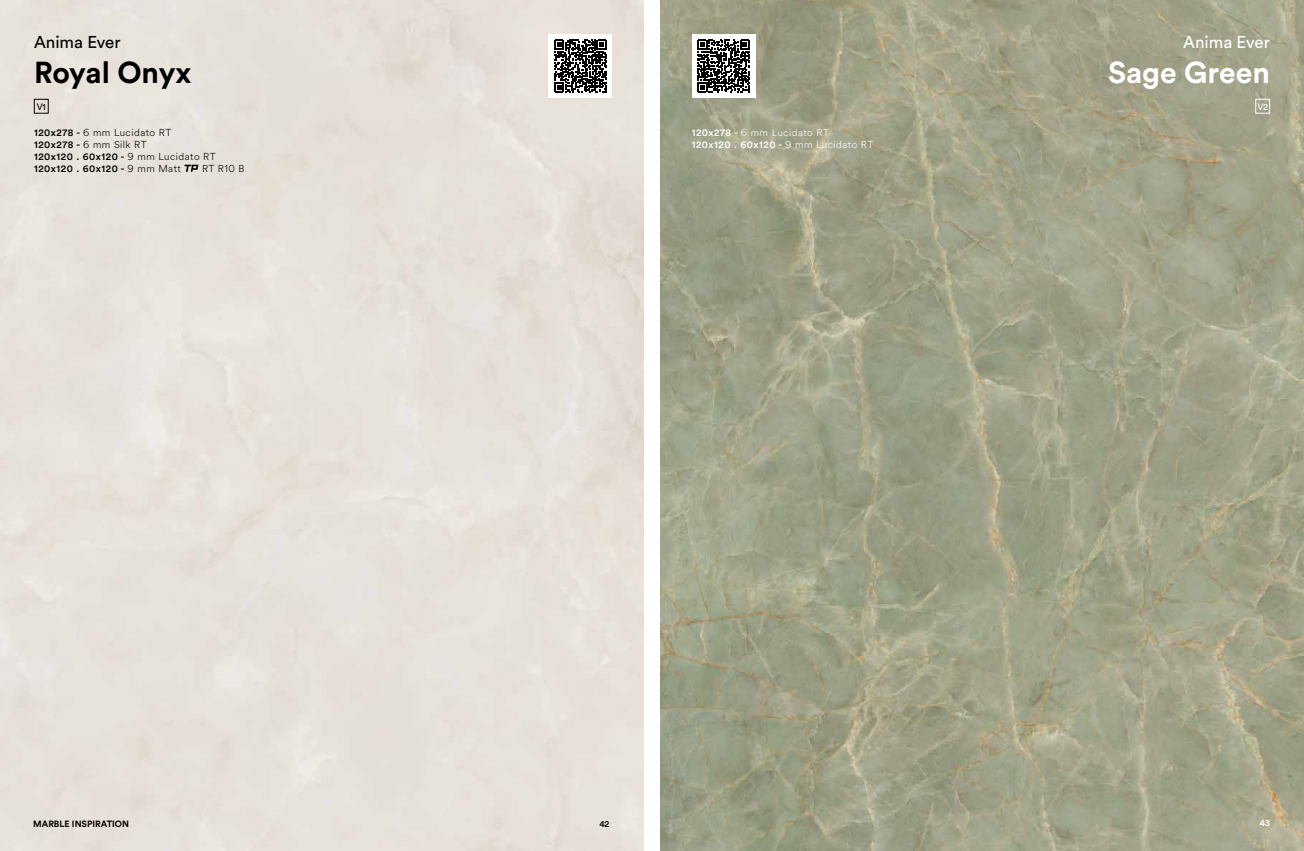
<style>
.page{position:relative;width:1304px;height:851px;background:#fff}
.page>*{position:absolute;margin:0;border:0;box-sizing:border-box;transform-origin:0 0}
.t1{font:700 30px "Circular Std";letter-spacing:-.01em;color:#000}
.t2{font:700 30px "Circular Std";color:#fff}
.t3{font:17px "Circular Std";color:#000}
.t4{font:17px "Circular Std";color:#fff}
.t5{font:500 10px/12px "Circular Std";letter-spacing:.05em;color:#000}
.t6{font:300 10px/12px "Circular Spotify Text";letter-spacing:.05em;color:#000}
.t7{font:500 10px "Circular Std";letter-spacing:.05em;color:#fff}
.t8{font:300 10px "Circular Spotify Text";letter-spacing:.05em;color:#fff}
.t9{font:9.2px "Circular Std";color:#000}
.t10{font:9.2px "Circular Std";color:#fff}
.t11{font:700 9px "Circular Std";color:#000}
.t12{font:500 9px "Circular Std";color:#000}
.t13{font:500 9px "Circular Std";color:#fff}
.s1{font-family:"Circular Std";font-weight:500}
.s2{font-family:"Circular Spotify Text";font-weight:300}
</style>
<div class="page">
<div style="left:0;top:0;width:643px;height:850px;background:#e7e1d9"></div>
<div style="left:34px;top:99px;width:15px;height:14px;border:1px solid #000"></div>
<div style="left:548px;top:34px;width:64px;height:64px;background:#fff"></div>
<svg style="left:554px;top:40px;width:53px;height:52px"></svg>
<svg style="left:184px;top:165px;width:14px;height:7px"></svg>
<img style="left:661px;top:0;width:643px;height:850px">
<div style="left:1255px;top:99px;width:15px;height:14px;border:1px solid #fff"></div>
<div style="left:692px;top:34px;width:63px;height:64px;background:#fff"></div>
<svg style="left:697px;top:40px;width:53px;height:52px"></svg>
<h2 class="t3" style="left:34px;top:31px;width:88px">Anima Ever</h2>
<h1 class="t1" style="left:34px;top:53px;width:159px">Royal Onyx</h1>
<p class="t6" style="left:34px;top:126px;width:139px"><span class="s1">120x278 -</span> 6 mm Lucidato RT<br><span class="s1">120x278 -</span> 6 mm Silk RT</p>
<p class="t5" style="left:34px;top:150px;width:183px">120x120 . 60x120 - <span class="s2">9 mm Lucidato RT<br></span>120x120 . 60x120 - <span class="s2">9 mm Matt</span></p>
<p class="t9" style="left:37px;top:101px;width:11px">V1</p>
<p class="t6" style="left:202px;top:162px;width:44px">RT R10 B</p>
<p class="t8" style="left:692px;top:125px;width:139px"><span class="s1">120x278 -</span> 6 mm Lucidato RT</p>
<p class="t7" style="left:692px;top:138px;width:183px">120x120 . 60x120 - <span class="s2">9 mm Lucidato RT</span></p>
<h2 class="t4" style="left:1183px;top:31px;width:88px">Anima Ever</h2>
<h1 class="t2" style="left:1108px;top:53px;width:163px">Sage Green</h1>
<p class="t10" style="left:1257px;top:101px;width:12px">V2</p>
<p class="t11" style="left:33px;top:818px;width:97px">MARBLE INSPIRATION</p>
<p class="t12" style="left:599px;top:818px;width:12px">42</p>
<p class="t13" style="left:1260px;top:817px;width:12px">43</p>
</div>
